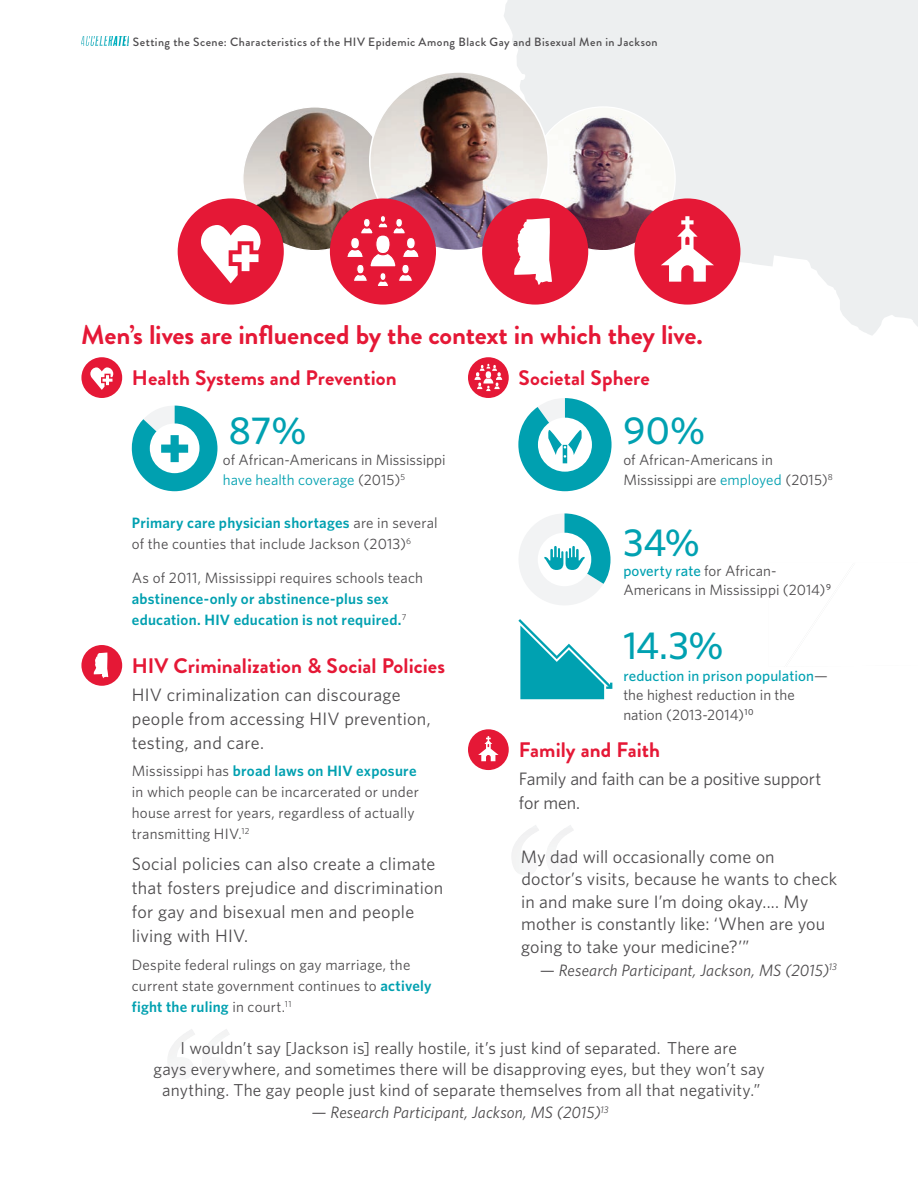
<style>
.page{position:relative;width:918px;height:1188px;background:#fff}
.page>*{position:absolute;margin:0;border:0;box-sizing:border-box;transform-origin:0 0}
.t1{font:500 39px "Whitney HTF";color:#00a1b1}
.t2{font:700 27px "Brandon Grotesque";letter-spacing:-.01em;color:#e51836}
.t3{font:700 21px "Brandon Grotesque";letter-spacing:.005em;color:#e51836}
.t4{font:18px/22.5px "Whitney HTF";letter-spacing:.01em;color:#4d4b4d}
.t5{font:18px "Whitney HTF";letter-spacing:.01em;color:#4d4c4d}
.t6{font:18px/24px "Whitney HTF";letter-spacing:-.01em;color:#4d4b4d}
.t7{font:17.25px/21px "Whitney HTF";letter-spacing:.005em;color:#4d4b4d;text-align:center}
.t8{font:italic 16.5px "Whitney HTF";letter-spacing:.005em;color:#4d4b4d}
.t9{font:15px/19.5px "Whitney HTF";letter-spacing:.01em;color:#4d4b4d}
.t10{font:600 15px/21px "Whitney HTF";letter-spacing:.015em;color:#00a0b0}
.t11{font:15px "Whitney HTF";letter-spacing:.01em;color:#4d4c4d}
.t12{font:500 12px "Brandon Grotesque";letter-spacing:.035em;color:#4d4b4d}
.t13{font:8.7px "Whitney HTF";color:#4d4b4d}
.s1{color:#00a0b0}
.s2{font-weight:600;color:#00a0b0}
.s3{font-weight:500;color:#00a1b1}
</style>
<div class="page">
<svg style="left:502px;top:0;width:416px;height:393px;fill:#edeff0"></svg>
<div style="left:81px;top:357px;width:41px;height:41px;background:#e51836;border-radius:50%"></div>
<svg style="left:90px;top:367px;width:23px;height:23px"></svg>
<div style="left:81px;top:645px;width:41px;height:41px;background:#e51836;border-radius:50%"></div>
<svg style="left:94px;top:653px;width:14px;height:25px"></svg>
<div style="left:468px;top:729px;width:41px;height:41px;background:#e51836;border-radius:50%"></div>
<svg style="left:478px;top:736px;width:21px;height:25px"></svg>
<svg style="left:132px;top:406px;width:85px;height:85px"></svg>
<svg style="left:518px;top:398px;width:94px;height:93px"></svg>
<svg style="left:532px;top:825px;width:40px;height:3px"></svg>
<img style="left:81px;top:36px;width:48px;height:10px">
<svg style="left:518px;top:619px;width:94px;height:80px"></svg>
<div style="left:468px;top:357px;width:41px;height:41px;background:#e51836;border-radius:50%"></div>
<svg style="left:475px;top:364px;width:27px;height:27px"></svg>
<img style="left:243px;top:107px;width:144px;height:144px;border-radius:72px">
<img style="left:531px;top:107px;width:144px;height:144px;border-radius:72px">
<img style="left:370px;top:72px;width:178px;height:178px;border-radius:89px">
<div style="left:178px;top:198px;width:106px;height:107px;background:#e51836;border-radius:50%"></div>
<svg style="left:201px;top:225px;width:60px;height:58px"></svg>
<div style="left:330px;top:198px;width:106px;height:107px;background:#e51836;border-radius:50%"></div>
<div style="left:376px;top:235px;width:14px;height:19px;background:#fff;border-radius:50%"></div>
<div style="left:375px;top:234px;width:16px;height:20px;border:1px solid #e51836;border-radius:50%"></div>
<div style="left:407px;top:238px;width:8px;height:11px;background:#fff;border-radius:50%"></div>
<div style="left:406px;top:237px;width:10px;height:12px;border:1px solid #e51836;border-radius:50%"></div>
<div style="left:380px;top:215px;width:6px;height:8px;border:1px solid #e51836;border-radius:50%"></div>
<div style="left:351px;top:238px;width:8px;height:11px;background:#fff;border-radius:50%"></div>
<div style="left:350px;top:237px;width:10px;height:12px;border:1px solid #e51836;border-radius:50%"></div>
<svg style="left:361px;top:216px;width:44px;height:19px"></svg>
<div style="left:363px;top:219px;width:7px;height:8px;background:#fff;border-radius:50%"></div>
<div style="left:363px;top:218px;width:8px;height:10px;border:1px solid #e51836;border-radius:50%"></div>
<svg style="left:347px;top:248px;width:72px;height:38px"></svg>
<div style="left:357px;top:264px;width:7px;height:10px;background:#fff;border-radius:50%"></div>
<div style="left:356px;top:264px;width:9px;height:10px;border:1px solid #e51836;border-radius:50%"></div>
<div style="left:482px;top:198px;width:106px;height:107px;background:#e51836;border-radius:50%"></div>
<svg style="left:514px;top:218px;width:38px;height:67px"></svg>
<div style="left:634px;top:198px;width:106px;height:107px;background:#e51836;border-radius:50%"></div>
<svg style="left:661px;top:216px;width:53px;height:66px"></svg>
<svg style="left:519px;top:513px;width:92px;height:92px"></svg>
<p class="t12" style="left:133px;top:33px;width:526px">Setting the Scene: Characteristics of the HIV Epidemic Among Black Gay and Bisexual Men in Jackson</p>
<h2 class="t2" style="left:81px;top:315px;width:623px">Men’s lives are influenced by the context in which they live.</h2>
<h3 class="t3" style="left:132px;top:363px;width:266px">Health Systems and Prevention</h3>
<h3 class="t3" style="left:518px;top:363px;width:133px">Societal Sphere</h3>
<h1 class="t1" style="left:229px;top:407px;width:79px">87%</h1>
<p class="t9" style="left:223px;top:450px;width:224px">of African-Americans in Mississippi <span class="s1">have health coverage</span> (2015)<sup>5</sup></p>
<p class="t9" style="left:132px;top:512px;width:307px;line-height:21px"><span class="s2">Primary care physician shortages</span> are in several of the counties that include Jackson (2013)<sup>6</sup></p>
<p class="t9" style="left:132px;top:567px;width:293px">As of 2011, Mississippi requires schools teach</p>
<p class="t10" style="left:132px;top:587px;width:276px">abstinence-only or abstinence-plus sex education. HIV education is not required.<sup>7</sup></p>
<h3 class="t3" style="left:132px;top:651px;width:315px">HIV Criminalization &amp; Social Policies</h3>
<p class="t4" style="left:132px;top:682px;width:300px;line-height:24px">HIV criminalization can discourage people from accessing HIV prevention, testing, and care.</p>
<p class="t9" style="left:132px;top:760px;width:289px;line-height:21px">Mississippi has <span class="s2">broad laws on HIV exposure </span>in which people can be incarcerated or under house arrest for years, regardless of actually</p>
<p class="t13" style="left:241px;top:826px;width:9px">12</p>
<p class="t11" style="left:132px;top:825px;width:111px">transmitting HIV.</p>
<p class="t5" style="left:132px;top:853px;width:305px">Social policies can also create a climate</p>
<p class="t4" style="left:132px;top:875px;width:313px;line-height:24px">that fosters prejudice and discrimination for gay and bisexual men and people</p>
<p class="t5" style="left:132px;top:925px;width:118px">living with HIV.</p>
<p class="t9" style="left:132px;top:954px;width:301px;line-height:21px">Despite federal rulings on gay marriage, the current state government continues to <span class="s2">actively fight the ruling</span> in court.<sup>11</sup></p>
<h1 class="t1" style="left:623px;top:407px;width:83px">90%</h1>
<p class="t9" style="left:623px;top:450px;width:211px">of African-Americans in<br>Mississippi are <span class="s1">employed</span> (2015)<sup>8</sup></p>
<h1 class="t1" style="left:623px;top:519px;width:78px">34%</h1>
<p class="t9" style="left:623px;top:561px;width:209px"><span class="s3">poverty rate</span> for African-<br>Americans in Mississippi (2014)<sup>9</sup></p>
<h1 class="t1" style="left:623px;top:622px;width:102px">14.3%</h1>
<p class="t9" style="left:623px;top:665px;width:206px"><span class="s3">reduction in prison population</span>— the highest reduction in the nation (2013-2014)<sup>10</sup></p>
<h3 class="t3" style="left:519px;top:735px;width:143px">Family and Faith</h3>
<p class="t6" style="left:519px;top:766px;width:304px">Family and faith can be a positive support for men.</p>
<p class="t4" style="left:521px;top:845px;width:318px">My dad will occasionally come on doctor’s visits, because he wants to check in and make sure I’m doing okay.... My mother is constantly like: ‘When are you going to take your medicine?’”</p>
<p class="t8" style="left:540px;top:960px;width:299px">— Research Participant, Jackson, MS (2015)<sup>13</sup></p>
<p class="t7" style="left:154px;top:1037px;width:613px">I wouldn’t say [Jackson is] really hostile, it’s just kind of separated. There are<br>gays everywhere, and sometimes there will be disapproving eyes, but they won’t say anything. The gay people just kind of separate themselves from all that negativity.”</p>
<p class="t8" style="left:311px;top:1103px;width:299px">— Research Participant, Jackson, MS (2015)<sup>13</sup></p>
</div>
